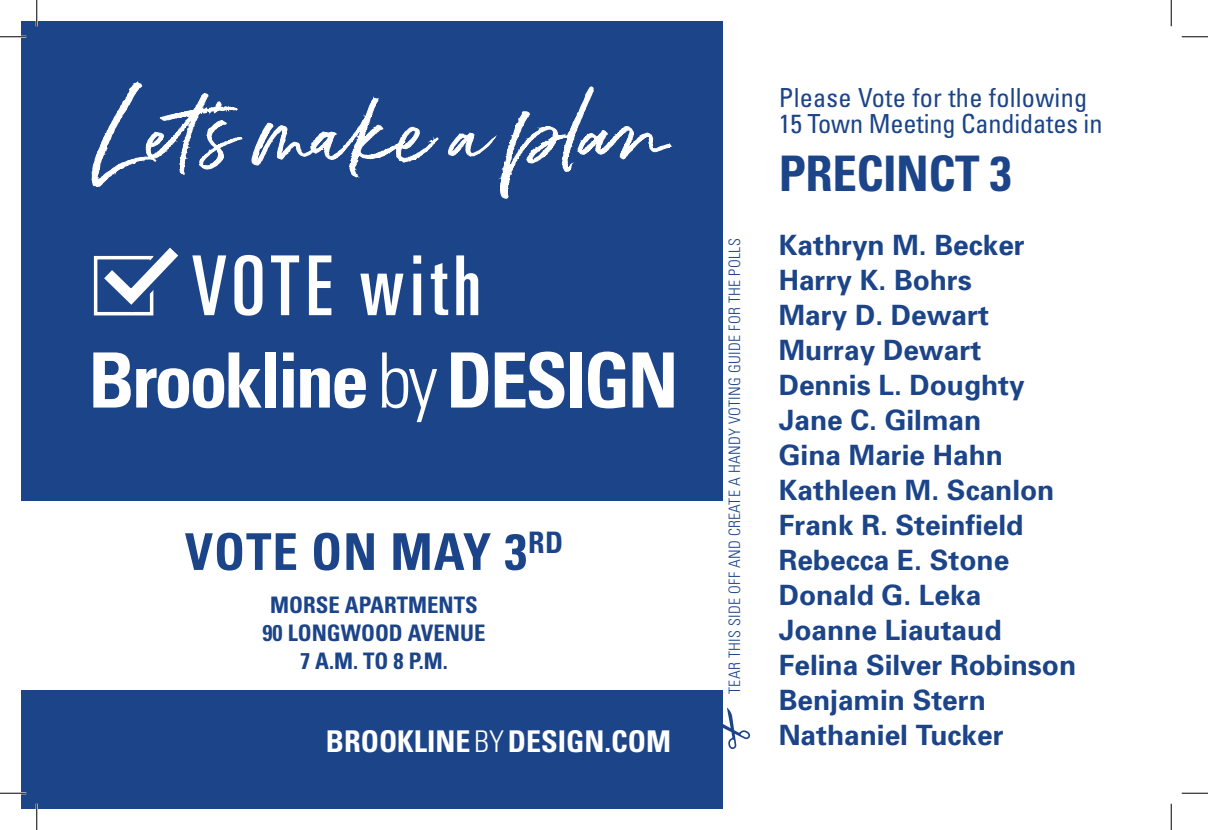
<style>
.page{position:relative;width:1208px;height:830px;background:#fff}
.page>*{position:absolute;margin:0;border:0;box-sizing:border-box;transform-origin:0 0}
.t1{font:ultra-condensed 82.77px "Univers";letter-spacing:.075em;color:#fff}
.t2{font:700 condensed 76.3px "Univers";letter-spacing:-.04em;color:#fff}
.t3{font:700 condensed 50.75px "Univers";letter-spacing:.02em;color:#1c4489}
.t4{font:700 condensed 49px "Univers";letter-spacing:-.01em;color:#1c4489}
.t5{font:700 condensed 29.93px "Univers";color:#fff}
.t6{font:700 28px/35px "Univers";color:#1c4489}
.t7{font:condensed 26.25px/26.2px "Univers";letter-spacing:-.005em;color:#1c4489}
.t8{font:700 condensed 22.75px/28px "Univers";color:#1c4489;text-align:center}
.t9{font:300 condensed 15.75px "Univers";letter-spacing:.02em;color:#1c4489}
.s1{font-weight:300}
</style>
<div class="page">
<div style="left:21px;top:690px;width:701px;height:118px;background:#1c4489"></div>
<div style="left:21px;top:21px;width:701px;height:479px;background:#1c4489"></div>
<svg style="left:93px;top:247px;width:86px;height:69px"></svg>
<svg style="left:92px;top:82px;width:579px;height:116px"></svg>
<svg style="left:722px;top:707px;width:29px;height:43px"></svg>
<hr style="left:0;top:36px;width:26px;height:2px;background:#fff">
<hr style="left:0;top:792px;width:26px;height:2px;background:#fff">
<hr style="left:36px;top:0;width:2px;height:26px;background:#fff">
<hr style="left:36px;top:803px;width:2px;height:27px;background:#fff">
<svg style="left:0;top:36px;width:26px;height:1px"></svg>
<svg style="left:1181px;top:36px;width:27px;height:1px"></svg>
<svg style="left:0;top:792px;width:26px;height:1px"></svg>
<svg style="left:1181px;top:792px;width:27px;height:1px"></svg>
<svg style="left:36px;top:0;width:1px;height:26px"></svg>
<svg style="left:36px;top:803px;width:1px;height:27px"></svg>
<svg style="left:1170px;top:0;width:1px;height:26px"></svg>
<svg style="left:1170px;top:803px;width:1px;height:27px"></svg>
<h1 class="t1" style="left:192px;top:238px;width:291px">VOTE with</h1>
<h2 class="t2" style="left:88px;top:333px;width:591px">Brookline <span class="s1">by</span>DESIGN</h2>
<h3 class="t3" style="left:185px;top:520px;width:380px">VOTE ON MAY 3<sup>RD</sup></h3>
<p class="t8" style="left:262px;top:590px;width:224px">MORSE APARTMENTS<br>90 LONGWOOD AVENUE<br>7 A.M. TO 8 P.M.</p>
<p class="t5" style="left:326px;top:722px;width:347px">BROOKLINE <span class="s1">BY</span> DESIGN.COM</p>
<p class="t9" style="left:725px;top:694px;width:457px;rotate:-90deg">TEAR THIS SIDE OFF AND CREATE A HANDY VOTING GUIDE FOR THE POLLS</p>
<p class="t7" style="left:779px;top:83px;width:325px">Please Vote for the following<br>15 Town Meeting Candidates in</p>
<h3 class="t4" style="left:779px;top:143px;width:234px">PRECINCT 3</h3>
<p class="t6" style="left:779px;top:226px;width:299px">Kathryn M. Becker<br>Harry K. Bohrs<br>Mary D. Dewart<br>Murray Dewart<br>Dennis L. Doughty<br>Jane C. Gilman<br>Gina Marie Hahn<br>Kathleen M. Scanlon<br>Frank R. Steinfield<br>Rebecca E. Stone<br>Donald G. Leka<br>Joanne Liautaud<br>Felina Silver Robinson<br>Benjamin Stern<br>Nathaniel Tucker</p>
</div>
